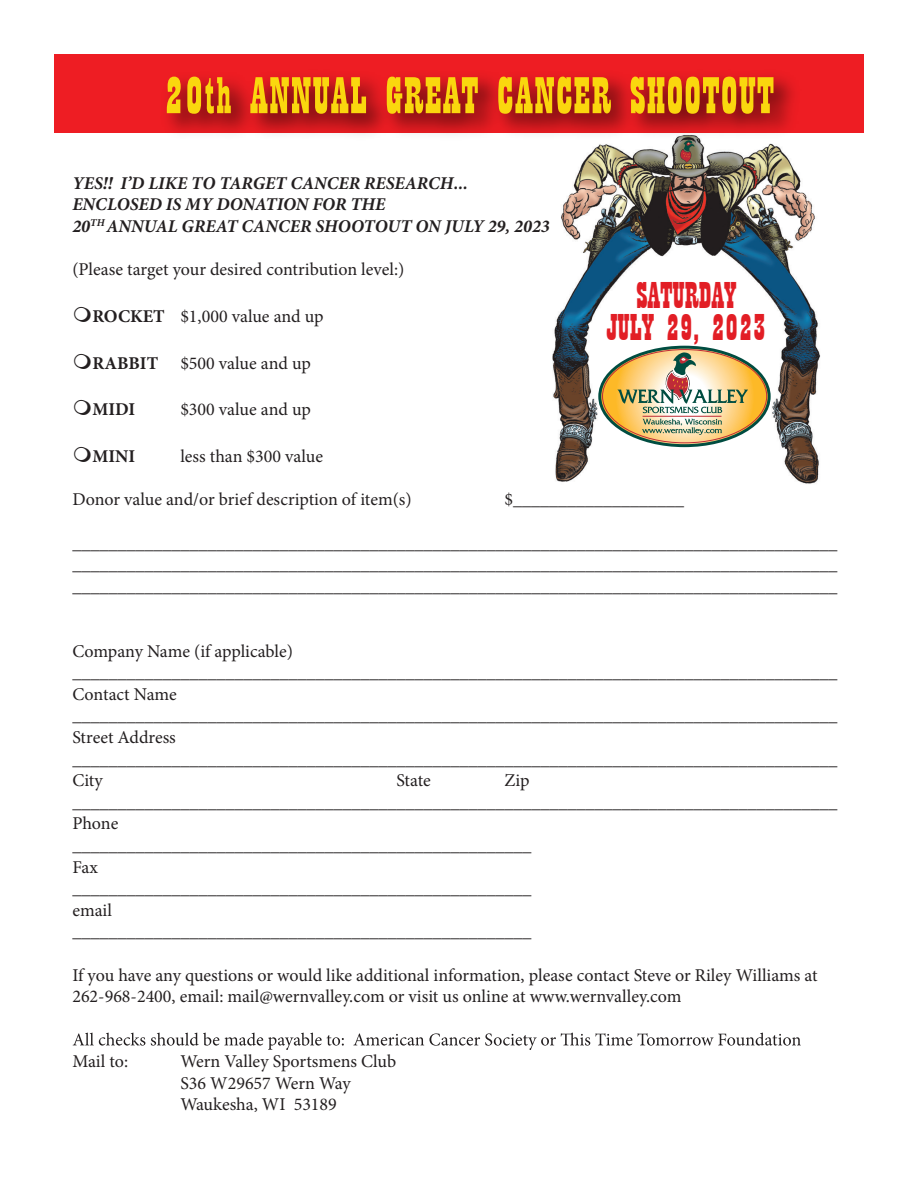
<style>
.page{position:relative;width:918px;height:1188px;background:#fff}
.page>*{position:absolute;margin:0;border:0;box-sizing:border-box;transform-origin:0 0}
.t1{font:54px "Playbill";letter-spacing:.025em;color:#fad70e}
.t2{font:38.7px/32.8px "Playbill";color:#e21e25;text-align:center}
.t3{font:18px/21.6px "Minion Pro";color:#231f20}
.t4{font:italic 700 18px/21.6px "Minion Pro";color:#231f20}
.t5{font:700 18px "Minion Pro";color:#231f20}
.s1{font-weight:700}
</style>
<div class="page">
<img style="left:552px;top:160px;width:269px;height:324px">
<svg style="left:600px;top:347px;width:169px;height:99px"></svg>
<svg style="left:73px;top:1033px;width:728px;height:17px"></svg>
<div style="left:54px;top:54px;width:810px;height:79px;background:#ee1d23"></div>
<img style="left:167px;top:76px;width:627px;height:84px">
<h1 class="t1" style="left:164px;top:68px;width:611px">20th ANNUAL GREAT CANCER SHOOTOUT</h1>
<p class="t4" style="left:72px;top:172px;width:479px">YES!! I’D LIKE TO TARGET CANCER RESEARCH...<br>ENCLOSED IS MY DONATION FOR THE<br>20<sup>TH</sup> ANNUAL GREAT CANCER SHOOTOUT ON JULY 29, 2023</p>
<p class="t3" style="left:72px;top:259px;width:333px">(Please target your desired contribution level:)</p>
<p class="t3" style="left:92px;top:305px;width:233px"><span class="s1">ROCKET</span> $1,000 value and up</p>
<p class="t3" style="left:92px;top:352px;width:220px"><span class="s1">RABBIT</span> $500 value and up</p>
<p class="t5" style="left:92px;top:397px;width:45px">MIDI</p>
<p class="t3" style="left:180px;top:399px;width:132px">$300 value and up</p>
<p class="t5" style="left:92px;top:444px;width:44px">MINI</p>
<p class="t3" style="left:180px;top:446px;width:144px">less than $300 value</p>
<p class="t3" style="left:72px;top:489px;width:341px">Donor value and/or brief description of item(s)</p>
<p class="t3" style="left:504px;top:489px;width:181px">$___________________</p>
<h2 class="t2" style="left:607px;top:280px;width:161px">SATURDAY<br>JULY 29, 2023</h2>
<p class="t3" style="left:72px;top:532px;width:766px;text-align:justify">_____________________________________________________________________________________ _____________________________________________________________________________________ _____________________________________________________________________________________</p>
<p class="t3" style="left:72px;top:640px;width:767px">Company Name (if applicable) _____________________________________________________________________________________ Contact Name _____________________________________________________________________________________ Street Address _____________________________________________________________________________________ City</p>
<p class="t3" style="left:72px;top:770px;width:767px;text-indent:432px">Zip _____________________________________________________________________________________ Phone<br>___________________________________________________<br>Fax<br>___________________________________________________<br>email<br>___________________________________________________</p>
<p class="t3" style="left:72px;top:964px;width:747px">If you have any questions or would like additional information, please contact Steve or Riley Williams at<br>262-968-2400, email: mail@wernvalley.com or visit us online at www.wernvalley.com</p>
<p class="t3" style="left:396px;top:770px;width:36px">State</p>
<p class="t3" style="left:72px;top:1051px;width:57px">Mail to:</p>
<p class="t3" style="left:180px;top:1051px;width:217px">Wern Valley Sportsmens Club<br>S36 W29657 Wern Way<br>Waukesha, WI 53189</p>
</div>
